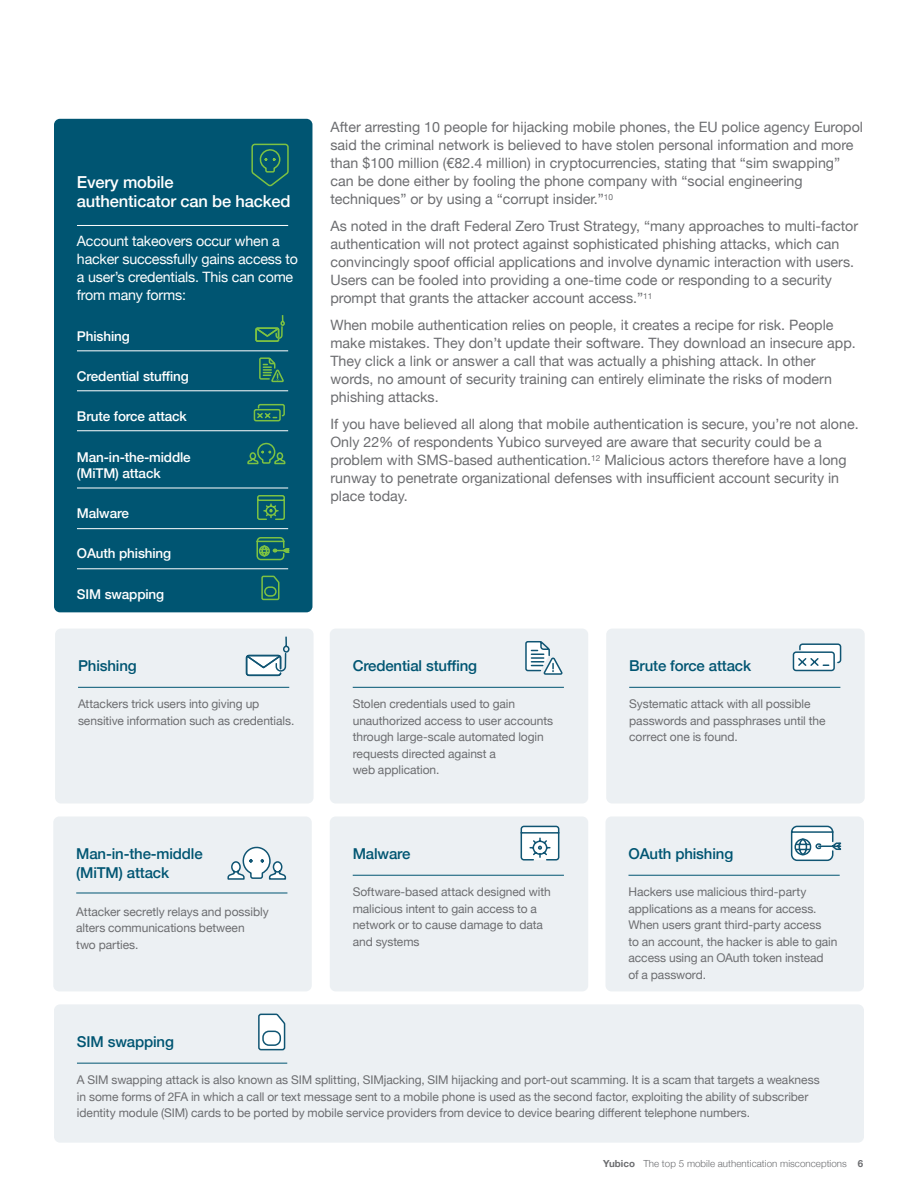
<style>
.page{position:relative;width:918px;height:1188px;background:#fff}
.page>*{position:absolute;margin:0;border:0;box-sizing:border-box;transform-origin:0 0}
.body{font:500 16.5px/19.8px "Helvetica Neue";letter-spacing:-.01em;color:#fff}
.body-2{font:500 15px/19.5px "Helvetica Neue";letter-spacing:-.01em;color:#005572}
.body-3{font:14.25px/18px "Helvetica Neue";color:#6c6d70}
.body-4{font:14.25px/18px "Helvetica Neue";letter-spacing:-.015em;color:#fff}
.body-5{font:500 13.5px/16.2px "Helvetica Neue";letter-spacing:-.01em;color:#fff}
.body-6{font:12px/16.5px "Helvetica Neue";letter-spacing:-.005em;color:#6c6d70}
.t1{font:300 9.75px "Helvetica Neue";letter-spacing:.005em;color:#6c6d70}
.s1{font-weight:700}
</style>
<div class="page">
<div style="left:53px;top:816px;width:259px;height:175px;background:#ecf0f3;border-radius:6px"></div>
<hr style="left:76px;top:893px;width:211px;height:1px;background:#005572">
<div style="left:54px;top:1004px;width:810px;height:139px;background:#ecf0f3;border-radius:6px"></div>
<hr style="left:77px;top:1063px;width:210px;height:1px;background:#005572">
<div style="left:55px;top:629px;width:259px;height:175px;background:#ecf0f3;border-radius:6px"></div>
<hr style="left:78px;top:687px;width:211px;height:1px;background:#005572">
<svg style="left:245px;top:636px;width:45px;height:41px"></svg>
<div style="left:330px;top:629px;width:258px;height:175px;background:#ecf0f3;border-radius:6px"></div>
<hr style="left:353px;top:687px;width:211px;height:1px;background:#005572">
<svg style="left:525px;top:641px;width:38px;height:34px"></svg>
<div style="left:606px;top:629px;width:259px;height:175px;background:#ecf0f3;border-radius:6px"></div>
<hr style="left:629px;top:687px;width:211px;height:1px;background:#005572">
<svg style="left:792px;top:643px;width:50px;height:29px"></svg>
<div style="left:330px;top:816px;width:258px;height:175px;background:#ecf0f3;border-radius:6px"></div>
<hr style="left:353px;top:875px;width:211px;height:1px;background:#005572">
<svg style="left:520px;top:825px;width:40px;height:36px"></svg>
<div style="left:606px;top:816px;width:258px;height:175px;background:#ecf0f3;border-radius:6px"></div>
<hr style="left:628px;top:875px;width:212px;height:1px;background:#005572">
<svg style="left:790px;top:825px;width:52px;height:37px"></svg>
<div style="left:54px;top:119px;width:258px;height:493px;background:#005572;border-radius:6px"></div>
<hr style="left:77px;top:225px;width:211px;height:1px;background:#fff">
<hr style="left:77px;top:350px;width:211px;height:1px;background:#fff">
<hr style="left:77px;top:430px;width:211px;height:1px;background:#fff">
<hr style="left:77px;top:390px;width:211px;height:1px;background:#fff">
<hr style="left:77px;top:488px;width:211px;height:1px;background:#fff">
<hr style="left:77px;top:528px;width:211px;height:1px;background:#fff">
<hr style="left:77px;top:568px;width:211px;height:1px;background:#fff">
<svg style="left:251px;top:143px;width:38px;height:44px"></svg>
<svg style="left:255px;top:315px;width:30px;height:27px"></svg>
<svg style="left:259px;top:357px;width:25px;height:26px"></svg>
<svg style="left:253px;top:404px;width:32px;height:18px"></svg>
<svg style="left:257px;top:495px;width:28px;height:25px"></svg>
<svg style="left:256px;top:537px;width:34px;height:24px"></svg>
<svg style="left:227px;top:846px;width:60px;height:34px"></svg>
<svg style="left:247px;top:442px;width:39px;height:23px"></svg>
<svg style="left:258px;top:1013px;width:28px;height:38px"></svg>
<div style="left:263px;top:1031px;width:17px;height:14px;background:#fff;border-radius:6px"></div>
<div style="left:262px;top:1031px;width:19px;height:15px;border:2px solid #105573;border-radius:6px"></div>
<svg style="left:261px;top:575px;width:19px;height:26px"></svg>
<div style="left:264px;top:586px;width:13px;height:11px;border:2px solid #7dc242;border-radius:4px"></div>
<p class="body" style="left:77px;top:170px;width:215px">Every mobile<br>authenticator can be hacked</p>
<p class="body-4" style="left:77px;top:233px;width:223px">Account takeovers occur when a hacker successfully gains access to a user’s credentials. This can come from many forms:</p>
<p class="body-5" style="left:77px;top:327px;width:54px">Phishing</p>
<p class="body-5" style="left:77px;top:367px;width:113px">Credential stuffing</p>
<p class="body-5" style="left:77px;top:407px;width:111px">Brute force attack</p>
<p class="body-5" style="left:77px;top:448px;width:115px">Man-in-the-middle (MiTM) attack</p>
<p class="body-5" style="left:77px;top:504px;width:53px">Malware</p>
<p class="body-5" style="left:77px;top:544px;width:96px">OAuth phishing</p>
<p class="body-5" style="left:77px;top:585px;width:89px">SIM swapping</p>
<p class="body-2" style="left:78px;top:655px;width:60px">Phishing</p>
<p class="body-6" style="left:78px;top:696px;width:218px">Attackers trick users into giving up sensitive information such as credentials.</p>
<p class="body-2" style="left:76px;top:843px;width:128px">Man-in-the-middle (MiTM) attack</p>
<p class="body-6" style="left:76px;top:904px;width:194px">Attacker secretly relays and possibly alters communications between<br>two parties.</p>
<p class="body-3" style="left:330px;top:119px;width:534px">After arresting 10 people for hijacking mobile phones, the EU police agency Europol said the criminal network is believed to have stolen personal information and more than $100 million (€82.4 million) in cryptocurrencies, stating that “sim swapping” can be done either by fooling the phone company with “social engineering techniques” or by using a “corrupt insider.”<sup>10</sup></p>
<p class="body-3" style="left:330px;top:218px;width:529px">As noted in the draft Federal Zero Trust Strategy, “many approaches to multi-factor authentication will not protect against sophisticated phishing attacks, which can convincingly spoof official applications and involve dynamic interaction with users.<br>Users can be fooled into providing a one-time code or responding to a security prompt that grants the attacker account access.”<sup>11</sup></p>
<p class="body-3" style="left:330px;top:317px;width:527px">When mobile authentication relies on people, it creates a recipe for risk. People make mistakes. They don’t update their software. They download an insecure app.<br>They click a link or answer a call that was actually a phishing attack. In other words, no amount of security training can entirely eliminate the risks of modern phishing attacks.</p>
<p class="body-3" style="left:330px;top:416px;width:530px">If you have believed all along that mobile authentication is secure, you’re not alone.<br>Only 22% of respondents Yubico surveyed are aware that security could be a problem with SMS-based authentication.<sup>12</sup> Malicious actors therefore have a long runway to penetrate organizational defenses with insufficient account security in place today.</p>
<p class="body-2" style="left:353px;top:655px;width:126px">Credential stuffing</p>
<p class="body-6" style="left:353px;top:696px;width:202px">Stolen credentials used to gain unauthorized access to user accounts through large-scale automated login requests directed against a<br>web application.</p>
<p class="body-2" style="left:353px;top:843px;width:59px">Malware</p>
<p class="body-6" style="left:353px;top:884px;width:200px">Software-based attack designed with malicious intent to gain access to a network or to cause damage to data and systems</p>
<p class="body-2" style="left:629px;top:655px;width:123px">Brute force attack</p>
<p class="body-6" style="left:629px;top:696px;width:198px">Systematic attack with all possible passwords and passphrases until the correct one is found.</p>
<p class="body-2" style="left:628px;top:843px;width:106px">OAuth phishing</p>
<p class="body-6" style="left:628px;top:884px;width:211px">Hackers use malicious third-party applications as a means for access.<br>When users grant third-party access<br>to an account, the hacker is able to gain access using an OAuth token instead<br>of a password.</p>
<p class="body-2" style="left:77px;top:1031px;width:98px">SIM swapping</p>
<p class="body-6" style="left:77px;top:1072px;width:744px">A SIM swapping attack is also known as SIM splitting, SIMjacking, SIM hijacking and port-out scamming. It is a scam that targets a weakness in some forms of 2FA in which a call or text message sent to a mobile phone is used as the second factor, exploiting the ability of subscriber identity module (SIM) cards to be ported by mobile service providers from device to device bearing different telephone numbers.</p>
<p class="t1" style="left:603px;top:1155px;width:262px"><span class="s1">Yubico</span> The top 5 mobile authentication misconceptions <span class="s1">6</span></p>
</div>
